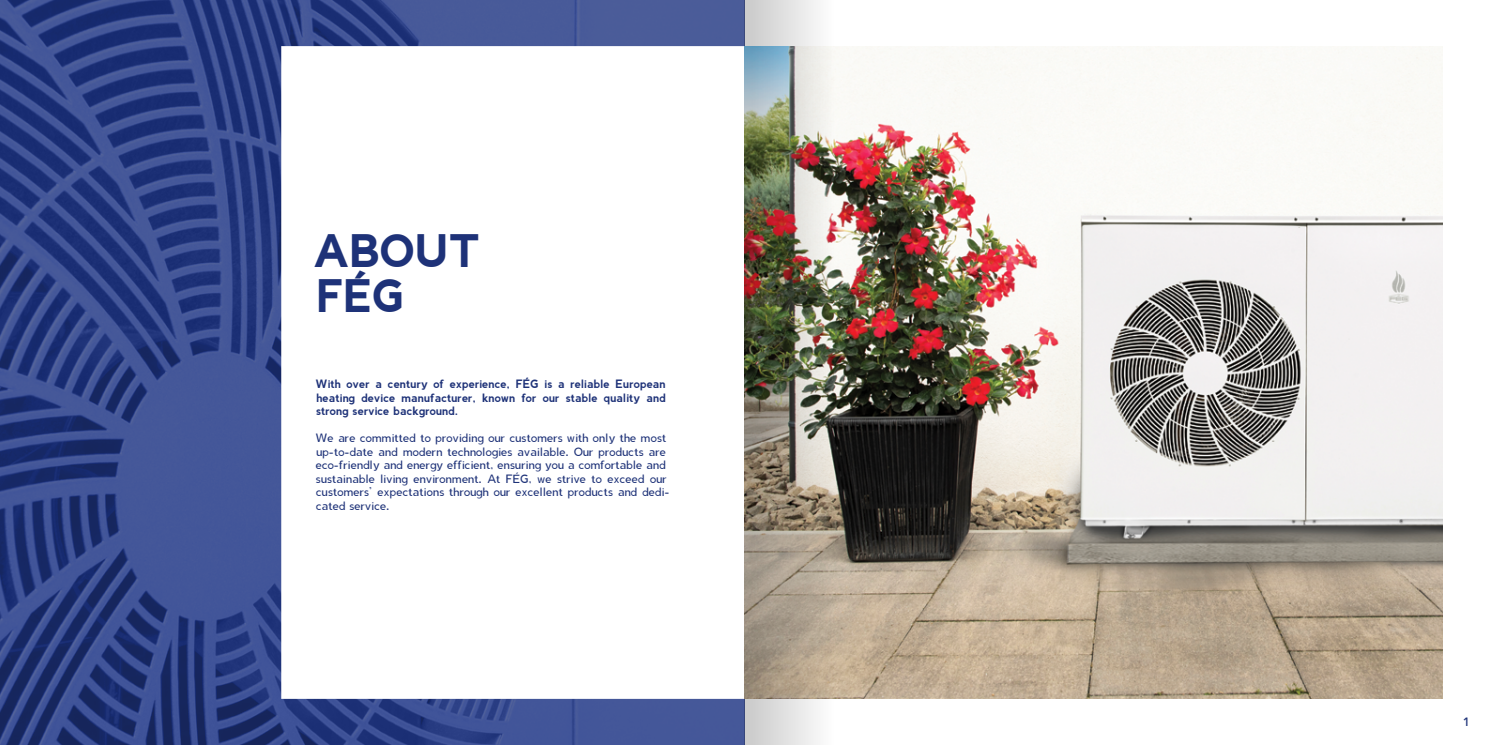
<style>
.page{position:relative;width:1489px;height:745px;background:#fff}
.page>*{position:absolute;margin:0;border:0;box-sizing:border-box;transform-origin:0 0}
.t1{font:800 43.75px/45px "Berlin";color:#1e3278}
.t2{font:300 11.25px/13.5px "Berlin";color:#1e3278}
.t3{font:700 11.25px/13.5px "Berlin";color:#1e3278;text-align:justify}
</style>
<div class="page">
<img style="left:0;top:0;width:744px;height:744px">
<svg style="left:281px;top:46px;width:463px;height:652px"></svg>
<img style="left:834px;top:46px;width:608px;height:652px">
<img style="left:744px;top:0;width:90px;height:744px">
<h1 class="t1" style="left:314px;top:228px;width:168px">ABOUT<br>FÉG</h1>
<p class="t3" style="left:316px;top:377px;width:351px">With over a century of experience, FÉG is a reliable European heating device manufacturer, known for our stable quality and strong service background.</p>
<p class="t2" style="left:316px;top:431px;width:355px">We are committed to providing our customers with only the most up-to-date and modern technologies available. Our products are eco-friendly and energy efficient, ensuring you a comfortable and sustainable living environment. At FÉG, we strive to exceed our customers’ expectations through our excellent products and dedi&shy;cated service.</p>
<p class="t2" style="left:1463px;top:714px;width:7px">1</p>
</div>
